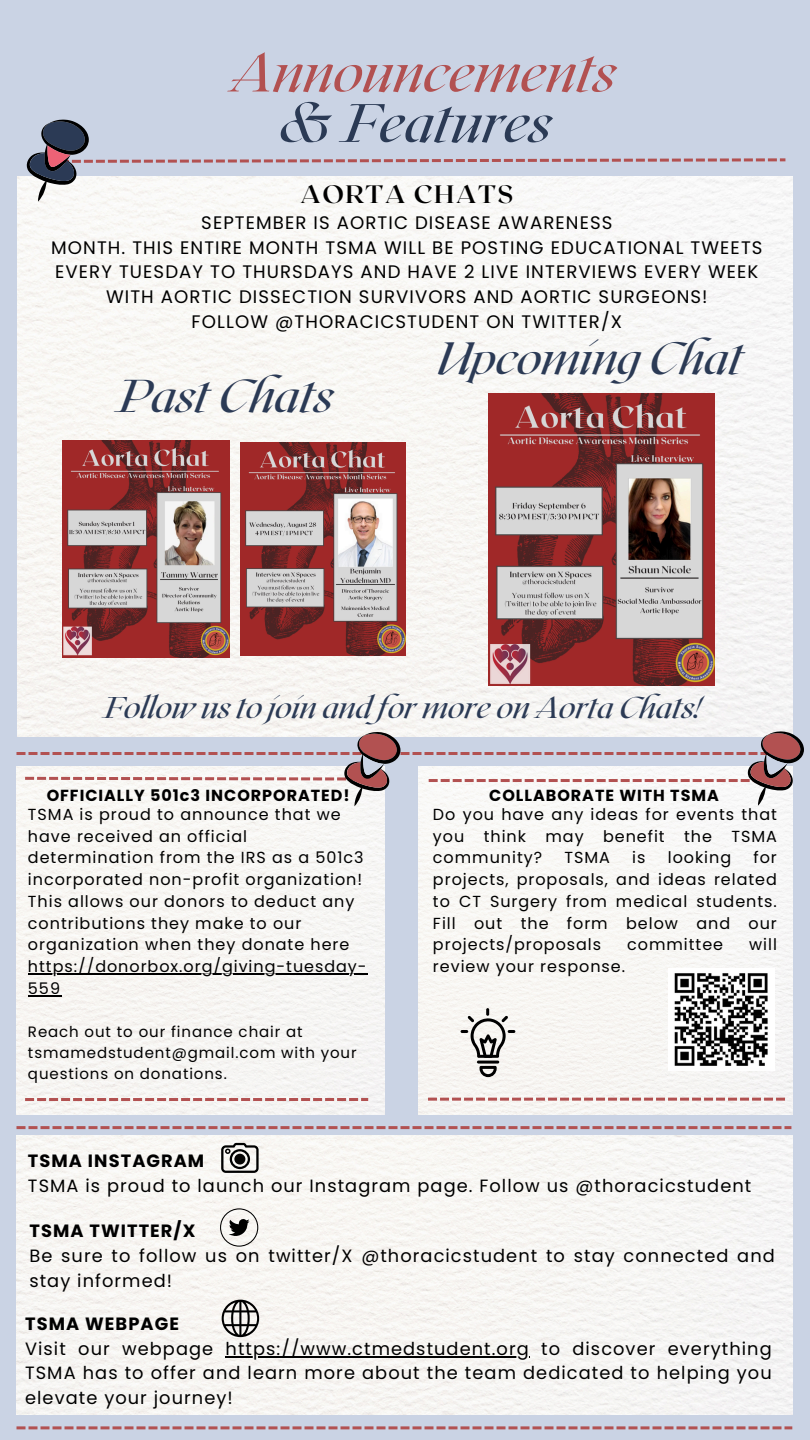
<style>
.page{position:relative;width:810px;height:1440px;background:#cad3e4}
.page>*{position:absolute;margin:0;border:0;box-sizing:border-box;transform-origin:0 0}
.t1{font:italic 54px "Roxborough CF";color:#b25151}
.t2{font:italic 54px "Roxborough CF";color:#2b3a55}
.t3{font:italic 46px "Roxborough CF";color:#2b3a55}
.t4{font:italic 45px "Roxborough CF";color:#2b3a55}
.t5{font:italic 30px "Roxborough CF";color:#2b3a55}
.t6{font:700 25.1px "Roxborough CF";letter-spacing:.06em;color:#000}
.t7{font:18.1px/24.8px "Poppins";letter-spacing:.06em;color:#000;text-align:center}
.t8{font:17.8px/24.8px "Poppins";letter-spacing:.06em;color:#000}
.t9{font:700 17.8px "Poppins";letter-spacing:.06em;color:#000}
.t10{font:16px/21.8px "Poppins";letter-spacing:.06em;color:#000}
.t11{font:700 16px "Poppins";letter-spacing:.06em;color:#000}
.t12{font:15px/21px "Poppins";letter-spacing:.06em;color:#000}
</style>
<div class="page">
<div style="left:18px;top:176px;width:774px;height:555px;background:#f8f7f5"></div>
<svg style="left:27px;top:120px;width:758px;height:82px"></svg>
<div style="left:17px;top:1136px;width:775px;height:279px;background:#f7f5f3"></div>
<svg style="left:220px;top:1208px;width:38px;height:39px"></svg>
<svg style="left:17px;top:1126px;width:774px;height:3px"></svg>
<svg style="left:17px;top:1426px;width:775px;height:3px"></svg>
<div style="left:17px;top:806px;width:367px;height:309px;background:#f7f6f3"></div>
<svg style="left:25px;top:1098px;width:343px;height:3px"></svg>
<hr style="left:28px;top:974px;width:340px;height:1px;background:#000">
<hr style="left:28px;top:995px;width:33px;height:2px;background:#000">
<img style="left:62px;top:441px;width:167px;height:217px">
<img style="left:240px;top:442px;width:165px;height:213px">
<img style="left:489px;top:394px;width:226px;height:292px">
<div style="left:419px;top:806px;width:373px;height:309px;background:#f8f7f4"></div>
<hr style="left:477px;top:1061px;width:22px;height:3px;background:#000">
<svg style="left:480px;top:1066px;width:17px;height:11px"></svg>
<svg style="left:461px;top:1008px;width:54px;height:50px;background:#c0bfbc"></svg>
<svg style="left:428px;top:1098px;width:357px;height:3px"></svg>
<img style="left:669px;top:969px;width:106px;height:102px">
<svg style="left:221px;top:1143px;width:38px;height:30px"></svg>
<svg style="left:222px;top:1300px;width:37px;height:37px"></svg>
<hr style="left:226px;top:1356px;width:304px;height:2px;background:#000">
<svg style="left:17px;top:731px;width:787px;height:75px"></svg>
<h2 class="t1" style="left:231px;top:37px;width:386px">Announcements</h2>
<h2 class="t2" style="left:280px;top:88px;width:273px">&amp; Features</h2>
<p class="t6" style="left:300px;top:178px;width:215px">AORTA CHATS</p>
<p class="t7" style="left:51px;top:210px;width:713px">SEPTEMBER IS AORTIC DISEASE AWARENESS<br>MONTH. THIS ENTIRE MONTH TSMA WILL BE POSTING EDUCATIONAL TWEETS EVERY TUESDAY TO THURSDAYS AND HAVE 2 LIVE INTERVIEWS EVERY WEEK WITH AORTIC DISSECTION SURVIVORS AND AORTIC SURGEONS!<br>FOLLOW @THORACICSTUDENT ON TWITTER/X</p>
<h3 class="t4" style="left:436px;top:329px;width:309px">Upcoming Chat</h3>
<p class="t3" style="left:116px;top:366px;width:218px">Past Chats</p>
<p class="t5" style="left:103px;top:688px;width:599px">Follow us to join and for more on Aorta Chats!</p>
<h1 class="t11" style="left:47px;top:785px;width:305px">OFFICIALLY 501c3 INCORPORATED!</h1>
<h1 class="t10" style="left:28px;top:803px;width:337px">TSMA is proud to announce that we have received an official determination from the IRS as a 501c3 incorporated non-profit organization!<br>This allows our donors to deduct any contributions they make to our organization when they donate here</h1>
<p class="t10" style="left:28px;top:956px;width:340px">https://donorbox.org/giving-tuesday-<br>559</p>
<p class="t12" style="left:28px;top:1022px;width:330px">Reach out to our finance chair at tsmamedstudent@gmail.com with your questions on donations.</p>
<h4 class="t11" style="left:489px;top:785px;width:231px">COLLABORATE WITH TSMA</h4>
<p class="t10" style="left:433px;top:803px;width:345px;text-align:justify">Do you have any ideas for events that you think may benefit the TSMA community?</p>
<p class="t10" style="left:433px;top:847px;width:345px;text-align:justify;text-indent:321px">for projects, proposals, and ideas related to CT Surgery from medical students.<br>Fill out the form below and our projects/proposals</p>
<p class="t10" style="left:564px;top:847px;width:47px">TSMA</p>
<p class="t10" style="left:632px;top:847px;width:15px">is</p>
<p class="t10" style="left:668px;top:847px;width:65px">looking</p>
<p class="t10" style="left:627px;top:934px;width:97px">committee</p>
<p class="t10" style="left:749px;top:934px;width:29px">will</p>
<p class="t10" style="left:433px;top:956px;width:194px">review your response.</p>
<p class="t9" style="left:28px;top:1149px;width:178px">TSMA INSTAGRAM</p>
<p class="t8" style="left:28px;top:1174px;width:725px">TSMA is proud to launch our Instagram page. Follow us @thoracicstudent</p>
<p class="t9" style="left:29px;top:1219px;width:168px">TSMA TWITTER/X</p>
<p class="t8" style="left:29px;top:1243px;width:747px">Be sure to follow us on twitter/X @thoracicstudent to stay connected and stay informed!</p>
<p class="t9" style="left:25px;top:1311px;width:155px">TSMA WEBPAGE</p>
<p class="t8" style="left:25px;top:1336px;width:748px;text-align:justify">Visit our webpage https://www.ctmedstudent.org to discover everything TSMA has to offer and learn more about the team dedicated to helping you elevate your journey!</p>
</div>
